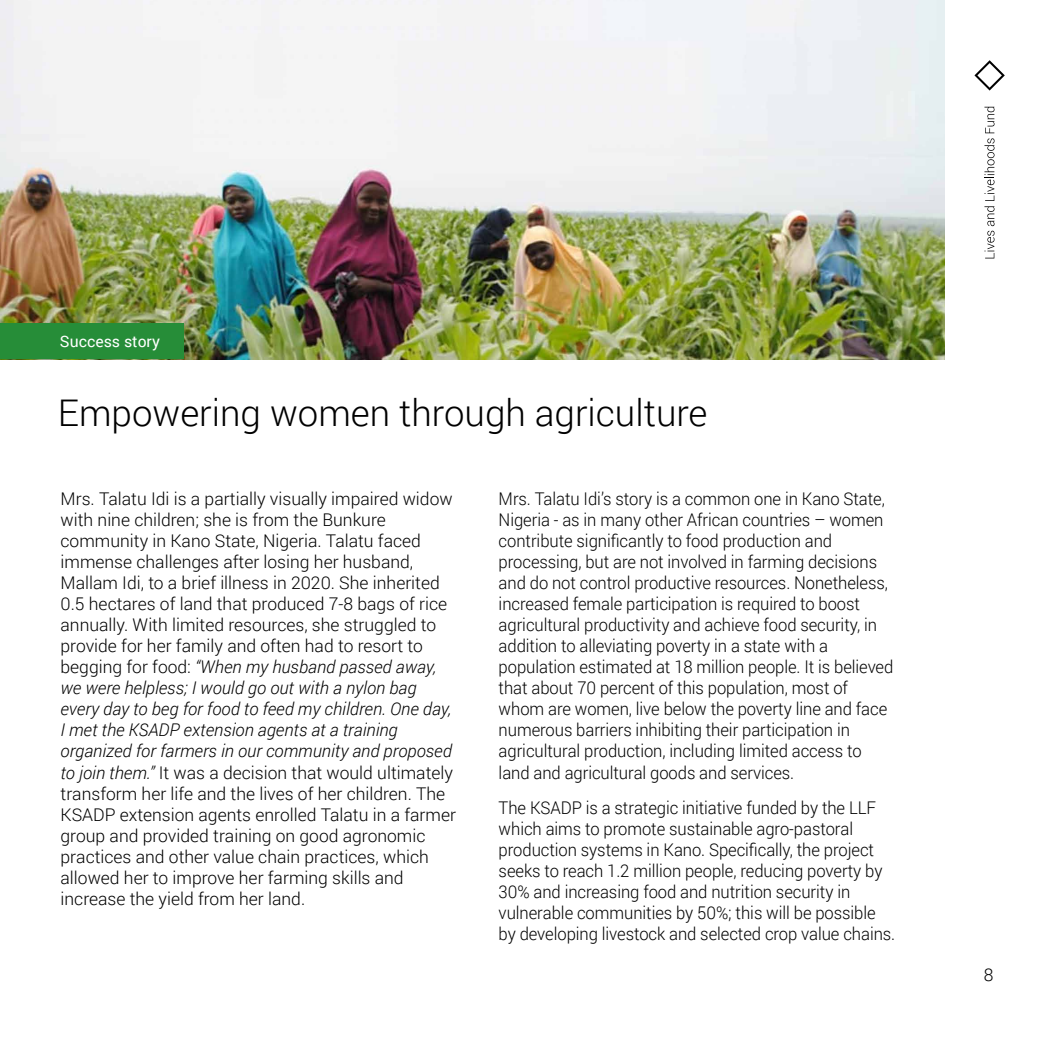
<style>
.page{position:relative;width:1042px;height:1042px;background:#fff}
.page>*{position:absolute;margin:0;border:0;box-sizing:border-box;transform-origin:0 0}
.t1{font:300 36.75px "Roboto";color:#000}
.t2{font:300 17.5px/21px "Roboto";letter-spacing:-.005em;color:#000;scale:.95 1}
.t3{font:300 17.5px/21px "Roboto";letter-spacing:-.005em;color:#000}
.t4{font:15.75px "Roboto";color:#fff}
.s1{font-style:italic}
</style>
<div class="page">
<svg style="left:984px;top:107px;width:10px;height:151px"></svg>
<svg style="left:974px;top:60px;width:31px;height:31px"></svg>
<img style="left:0;top:0;width:944px;height:359px">
<div style="left:0;top:323px;width:183px;height:36px;background:#268d38"></div>
<p class="t4" style="left:60px;top:330px;width:102px">Success story</p>
<h1 class="t1" style="left:58px;top:388px;width:651px">Empowering women through agriculture</h1>
<p class="t3" style="left:61px;top:488px;width:397px">Mrs. Talatu Idi is a partially visually impaired widow with nine children; she is from the Bunkure community in Kano State, Nigeria. Talatu faced immense challenges after losing her husband, Mallam Idi, to a brief illness in 2020. She inherited 0.5 hectares of land that produced 7-8 bags of rice annually. With limited resources, she struggled to provide for her family and often had to resort to begging for food: <span class="s1">“When my husband passed away, we were helpless; I would go out with a nylon bag every day to beg for food to feed my children. One day, I met the KSADP extension agents at a training organized for farmers in our community and proposed to join them.”</span> It was a decision that would ultimately transform her life and the lives of her children. The KSADP extension agents enrolled Talatu in a farmer group and provided training on good agronomic practices and other value chain practices, which allowed her to improve her farming skills and increase the yield from her land.</p>
<p class="t2" style="left:499px;top:488px;width:417px">Mrs. Talatu Idi’s story is a common one in Kano State, Nigeria - as in many other African countries – women contribute significantly to food production and processing, but are not involved in farming decisions and do not control productive resources. Nonetheless, increased female participation is required to boost agricultural productivity and achieve food security, in addition to alleviating poverty in a state with a population estimated at 18 million people. It is believed that about 70 percent of this population, most of whom are women, live below the poverty line and face numerous barriers inhibiting their participation in agricultural production, including limited access to land and agricultural goods and services.</p>
<p class="t2" style="left:499px;top:796px;width:419px">The KSADP is a strategic initiative funded by the LLF which aims to promote sustainable agro-pastoral production systems in Kano. Specifically, the project seeks to reach 1.2 million people, reducing poverty by 30% and increasing food and nutrition security in vulnerable communities by 50%; this will be possible by developing livestock and selected crop value chains.</p>
<p class="t3" style="left:984px;top:964px;width:11px">8</p>
</div>
